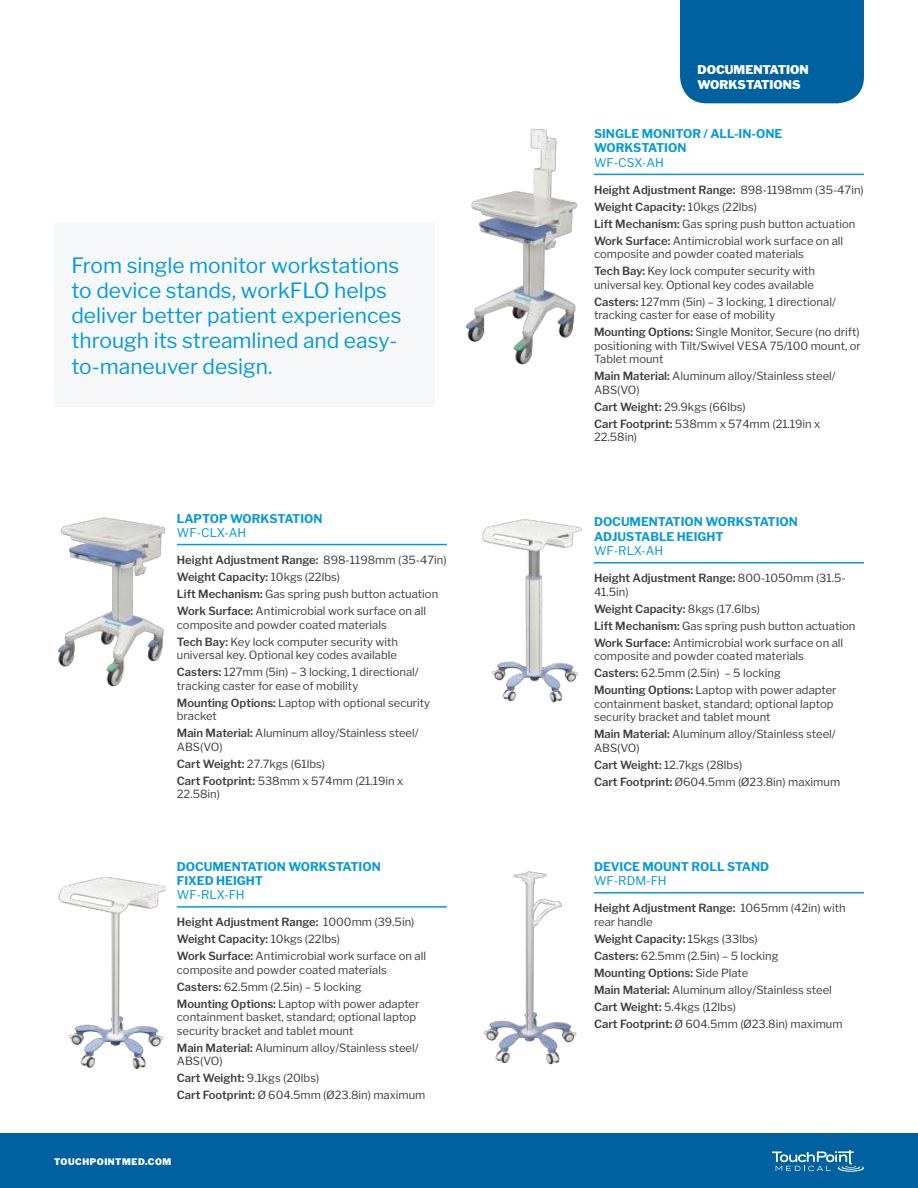
<style>
.page{position:relative;width:918px;height:1188px;background:#fff}
.page>*{position:absolute;margin:0;border:0;box-sizing:border-box;transform-origin:0 0}
.t1{font:21px/25.2px "Libre Franklin";color:#069ad9}
.t2{font:700 12px/14.4px "Libre Franklin";color:#069ad9}
.t3{font:12px "Libre Franklin";color:#069ad9}
.t4{font:900 12px/14.4px "Libre Franklin";color:#fff}
.t5{font:11.25px/17px "Libre Franklin";color:#3e3e3f}
.t6{font:900 9px "Libre Franklin";letter-spacing:.06em;color:#fff}
.s1{font-weight:600}
</style>
<div class="page">
<div style="left:0;top:1134px;width:918px;height:54px;background:#0061a0"></div>
<svg style="left:772px;top:1150px;width:92px;height:22px"></svg>
<div style="left:680px;top:0;width:184px;height:103px;background:#0061a0"></div>
<div style="left:54px;top:224px;width:380px;height:183px;background:#f6f8fa"></div>
<hr style="left:177px;top:906px;width:270px;height:2px;background:#069ad9">
<img style="left:58px;top:877px;width:108px;height:191px">
<hr style="left:177px;top:544px;width:270px;height:1px;background:#069ad9">
<hr style="left:594px;top:892px;width:270px;height:2px;background:#069ad9">
<img style="left:484px;top:871px;width:93px;height:193px">
<hr style="left:594px;top:562px;width:270px;height:2px;background:#069ad9">
<img style="left:482px;top:519px;width:100px;height:184px">
<hr style="left:594px;top:174px;width:270px;height:1px;background:#069ad9">
<img style="left:465px;top:128px;width:113px;height:237px">
<img style="left:58px;top:517px;width:107px;height:170px">
<h1 class="t1" style="left:71px;top:253px;width:332px">From single monitor workstations to device stands, workFLO helps deliver better patient experiences through its streamlined and easy&shy;to-maneuver design.</h1>
<p class="t2" style="left:177px;top:511px;width:147px">LAPTOP WORKSTATION</p>
<p class="t3" style="left:177px;top:527px;width:71px">WF-CLX-AH</p>
<p class="t5" style="left:177px;top:552px;width:271px"><span class="s1">Height Adjustment Range:</span> 898-1198mm (35-47in)<br><span class="s1">Weight Capacity:</span> 10kgs (22lbs)<br><span class="s1">Lift Mechanism:</span> Gas spring push button actuation <span class="s1">Work Surface:</span> Antimicrobial work surface on all</p>
<p class="t5" style="left:177px;top:616px;width:223px">composite and powder coated materials<br><span class="s1">Tech Bay:</span> Key lock computer security with</p>
<p class="t5" style="left:177px;top:647px;width:243px">universal key. Optional key codes available<br><span class="s1">Casters:</span> 127mm (5in) – 3 locking, 1 directional/</p>
<p class="t5" style="left:177px;top:677px;width:255px">tracking caster for ease of mobility<br><span class="s1">Mounting Options:</span> Laptop with optional security</p>
<p class="t5" style="left:177px;top:708px;width:243px">bracket<br><span class="s1">Main Material:</span> Aluminum alloy/Stainless steel/</p>
<p class="t5" style="left:177px;top:738px;width:228px">ABS(VO)<br><span class="s1">Cart Weight:</span> 27.7kgs (61lbs)<br><span class="s1">Cart Footprint:</span> 538mm x 574mm (21.19in x</p>
<p class="t5" style="left:177px;top:786px;width:45px">22.58in)</p>
<p class="t2" style="left:177px;top:859px;width:205px">DOCUMENTATION WORKSTATION<br>FIXED HEIGHT</p>
<p class="t3" style="left:177px;top:889px;width:69px">WF-RLX-FH</p>
<p class="t5" style="left:177px;top:914px;width:251px"><span class="s1">Height Adjustment Range:</span> 1000mm (39.5in)<br><span class="s1">Weight Capacity:</span> 10kgs (22lbs)<br><span class="s1">Work Surface:</span> Antimicrobial work surface on all</p>
<p class="t5" style="left:177px;top:962px;width:244px">composite and powder coated materials<br><span class="s1">Casters:</span> 62.5mm (2.5in) – 5 locking<br><span class="s1">Mounting Options:</span> Laptop with power adapter</p>
<p class="t5" style="left:177px;top:1011px;width:241px;line-height:13.5px">containment basket, standard; optional laptop security bracket and tablet mount</p>
<p class="t5" style="left:177px;top:1041px;width:243px;line-height:13.5px"><span class="s1">Main Material:</span> Aluminum alloy/Stainless steel/<br>ABS(VO)</p>
<p class="t5" style="left:177px;top:1070px;width:250px"><span class="s1">Cart Weight:</span> 9.1kgs (20lbs)<br><span class="s1">Cart Footprint:</span> Ø 604.5mm (Ø23.8in) maximum</p>
<p class="t6" style="left:54px;top:1158px;width:119px">TOUCHPOINTMED.COM</p>
<p class="t4" style="left:697px;top:63px;width:113px">DOCUMENTATION<br>WORKSTATIONS</p>
<p class="t2" style="left:594px;top:127px;width:190px">SINGLE MONITOR / ALL-IN-ONE<br>WORKSTATION</p>
<p class="t3" style="left:594px;top:157px;width:72px">WF-CSX-AH</p>
<p class="t5" style="left:594px;top:182px;width:271px"><span class="s1">Height Adjustment Range:</span> 898-1198mm (35-47in)<br><span class="s1">Weight Capacity:</span> 10kgs (22lbs)<br><span class="s1">Lift Mechanism:</span> Gas spring push button actuation <span class="s1">Work Surface:</span> Antimicrobial work surface on all</p>
<p class="t5" style="left:594px;top:246px;width:223px">composite and powder coated materials<br><span class="s1">Tech Bay:</span> Key lock computer security with</p>
<p class="t5" style="left:594px;top:277px;width:243px">universal key. Optional key codes available<br><span class="s1">Casters:</span> 127mm (5in) – 3 locking, 1 directional/</p>
<p class="t5" style="left:594px;top:307px;width:267px">tracking caster for ease of mobility<br><span class="s1">Mounting Options:</span> Single Monitor, Secure (no drift)</p>
<p class="t5" style="left:594px;top:339px;width:268px;line-height:13.5px">positioning with Tilt/Swivel VESA 75/100 mount, or<br>Tablet mount</p>
<p class="t5" style="left:594px;top:370px;width:243px;line-height:13.5px"><span class="s1">Main Material:</span> Aluminum alloy/Stainless steel/<br>ABS(VO)</p>
<p class="t5" style="left:594px;top:399px;width:228px"><span class="s1">Cart Weight:</span> 29.9kgs (66lbs)<br><span class="s1">Cart Footprint:</span> 538mm x 574mm (21.19in x</p>
<p class="t5" style="left:594px;top:429px;width:45px">22.58in)</p>
<p class="t2" style="left:594px;top:515px;width:205px">DOCUMENTATION WORKSTATION<br>ADJUSTABLE HEIGHT</p>
<p class="t3" style="left:594px;top:545px;width:71px">WF-RLX-AH</p>
<p class="t5" style="left:594px;top:572px;width:253px;line-height:13.5px"><span class="s1">Height Adjustment Range:</span> 800-1050mm (31.5-<br>41.5in)</p>
<p class="t5" style="left:594px;top:601px;width:263px"><span class="s1">Weight Capacity:</span> 8kgs (17.6lbs)<br><span class="s1">Lift Mechanism:</span> Gas spring push button actuation<br><span class="s1">Work Surface:</span> Antimicrobial work surface on all</p>
<p class="t5" style="left:594px;top:648px;width:244px">composite and powder coated materials<br><span class="s1">Casters:</span> 62.5mm (2.5in) – 5 locking<br><span class="s1">Mounting Options:</span> Laptop with power adapter</p>
<p class="t5" style="left:594px;top:697px;width:241px;line-height:13.5px">containment basket, standard; optional laptop security bracket and tablet mount</p>
<p class="t5" style="left:594px;top:728px;width:243px;line-height:13.5px"><span class="s1">Main Material:</span> Aluminum alloy/Stainless steel/<br>ABS(VO)</p>
<p class="t5" style="left:594px;top:757px;width:248px"><span class="s1">Cart Weight:</span> 12.7kgs (28lbs)<br><span class="s1">Cart Footprint:</span> Ø604.5mm (Ø23.8in) maximum</p>
<p class="t2" style="left:594px;top:860px;width:177px">DEVICE MOUNT ROLL STAND</p>
<p class="t3" style="left:594px;top:875px;width:74px">WF-RDM-FH</p>
<p class="t5" style="left:594px;top:902px;width:253px;line-height:13.5px"><span class="s1">Height Adjustment Range:</span> 1065mm (42in) with rear handle</p>
<p class="t5" style="left:594px;top:931px;width:250px"><span class="s1">Weight Capacity:</span> 15kgs (33lbs)<br><span class="s1">Casters:</span> 62.5mm (2.5in) – 5 locking<br><span class="s1">Mounting Options:</span> Side Plate<br><span class="s1">Main Material:</span> Aluminum alloy/Stainless steel <span class="s1">Cart Weight:</span> 5.4kgs (12lbs)<br><span class="s1">Cart Footprint:</span> Ø 604.5mm (Ø23.8in) maximum</p>
</div>
